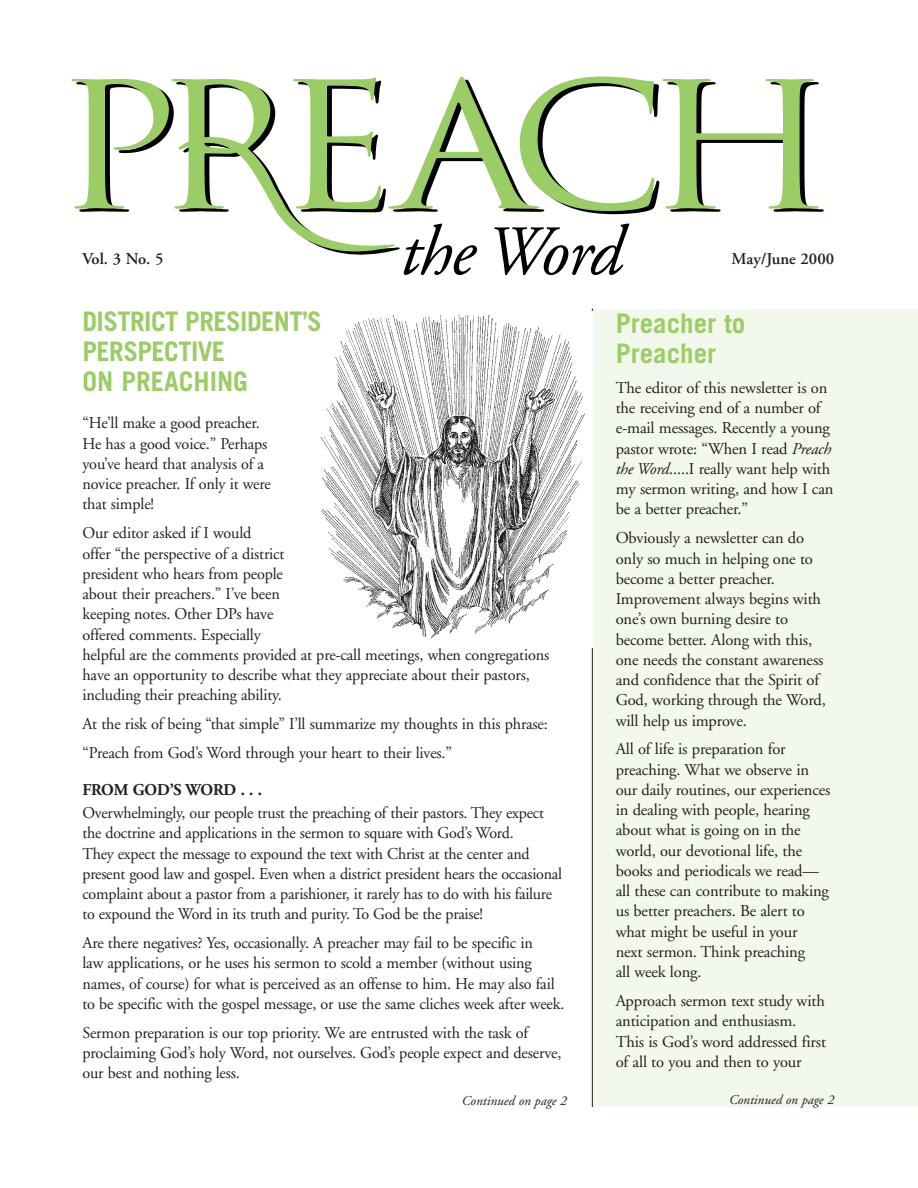
<style>
.page{position:relative;width:918px;height:1188px;background:#fff}
.page>*{position:absolute;margin:0;border:0;box-sizing:border-box;transform-origin:0 0}
.t1{font:700 27px/30px "Trade Gothic";letter-spacing:-.02em;color:#9bcd66}
.t2{font:700 27px/30px "Trade Gothic";color:#9bcd66}
.t3{font:16.5px/20.2px "Adobe Garamond";letter-spacing:-.01em;color:#231f1f}
.t4{font:600 16.5px "Adobe Garamond";color:#231f1f}
.t5{font:700 16.5px "Adobe Garamond";letter-spacing:-.01em;color:#231f1f}
.t6{font:italic 13.5px "Adobe Garamond";color:#231f1f}
.s1{font-style:italic}
</style>
<div class="page">
<div style="left:592px;top:309px;width:326px;height:798px;background:#f2f8ec"></div>
<svg style="left:71px;top:77px;width:753px;height:198px"></svg>
<hr style="left:592px;top:308px;width:1px;height:799px;background:#231f1f">
<img style="left:320px;top:314px;width:265px;height:325px">
<p class="t4" style="left:82px;top:252px;width:83px">Vol. 3 No. 5</p>
<p class="t4" style="left:732px;top:252px;width:104px">May/June 2000</p>
<h1 class="t1" style="left:82px;top:309px;width:241px">DISTRICT PRESIDENT’S<br>PERSPECTIVE<br>ON PREACHING</h1>
<p class="t3" style="left:82px;top:415px;width:190px">“He’ll make a good preacher.<br>He has a good voice.” Perhaps you’ve heard that analysis of a novice preacher. If only it were that simple!</p>
<p class="t3" style="left:82px;top:524px;width:468px">Our editor asked if I would<br>offer “the perspective of a district<br>president who hears from people<br>about their preachers.” I’ve been<br>keeping notes. Other DPs have<br>offered comments. Especially<br>helpful are the comments provided at pre-call meetings, when congregations have an opportunity to describe what they appreciate about their pastors, including their preaching ability.</p>
<p class="t3" style="left:82px;top:711px;width:467px;line-height:29px">At the risk of being “that simple” I’ll summarize my thoughts in this phrase: “Preach from God’s Word through your heart to their lives.”</p>
<p class="t5" style="left:82px;top:783px;width:181px">FROM GOD’S WORD . . .</p>
<p class="t3" style="left:82px;top:804px;width:481px">Overwhelmingly, our people trust the preaching of their pastors. They expect the doctrine and applications in the sermon to square with God’s Word.<br>They expect the message to expound the text with Christ at the center and present good law and gospel. Even when a district president hears the occasional complaint about a pastor from a parishioner, it rarely has to do with his failure to expound the Word in its truth and purity. To God be the praise!</p>
<p class="t3" style="left:82px;top:934px;width:484px">Are there negatives? Yes, occasionally. A preacher may fail to be specific in<br>law applications, or he uses his sermon to scold a member (without using names, of course) for what is perceived as an offense to him. He may also fail to be specific with the gospel message, or use the same cliches week after week.</p>
<p class="t3" style="left:82px;top:1024px;width:481px">Sermon preparation is our top priority. We are entrusted with the task of proclaiming God’s holy Word, not ourselves. God’s people expect and deserve, our best and nothing less.</p>
<h1 class="t2" style="left:616px;top:311px;width:131px">Preacher to<br>Preacher</h1>
<p class="t3" style="left:616px;top:379px;width:219px">The editor of this newsletter is on the receiving end of a number of e-mail messages. Recently a young pastor wrote: “When I read <span class="s1">Preach the Word</span>.....I really want help with my sermon writing, and how I can be a better preacher.”</p>
<p class="t3" style="left:616px;top:529px;width:212px">Obviously a newsletter can do only so much in helping one to become a better preacher.<br>Improvement always begins with one’s own burning desire to become better. Along with this, one needs the constant awareness and confidence that the Spirit of<br>God, working through the Word, will help us improve.</p>
<p class="t3" style="left:616px;top:741px;width:216px">All of life is preparation for preaching. What we observe in our daily routines, our experiences in dealing with people, hearing about what is going on in the world, our devotional life, the books and periodicals we read— all these can contribute to making us better preachers. Be alert to what might be useful in your<br>next sermon. Think preaching<br>all week long.</p>
<p class="t3" style="left:616px;top:992px;width:212px">Approach sermon text study with anticipation and enthusiasm.<br>This is God’s word addressed first of all to you and then to your</p>
<p class="t6" style="left:462px;top:1095px;width:107px">Continued on page 2</p>
<p class="t6" style="left:729px;top:1094px;width:107px">Continued on page 2</p>
</div>
